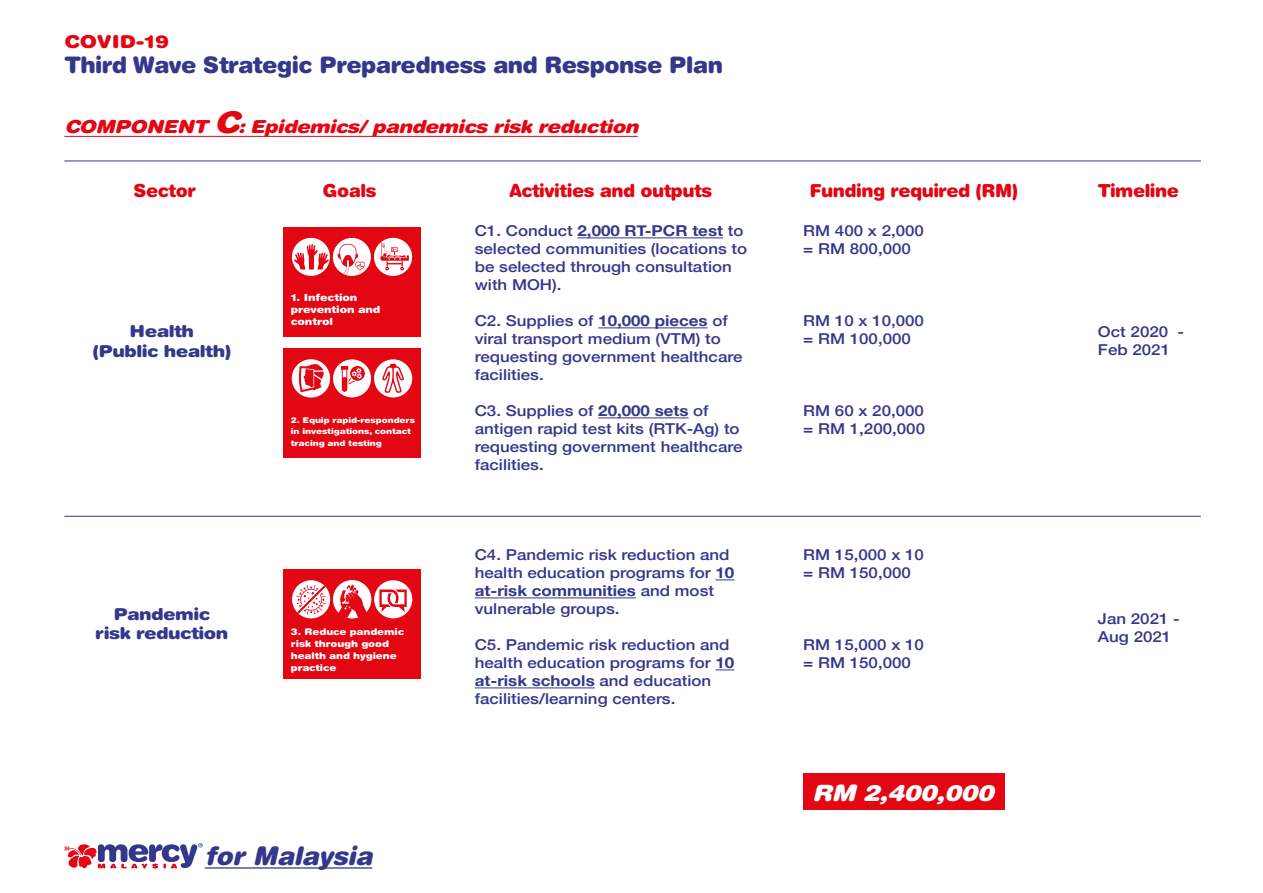
<style>
.page{position:relative;width:1263px;height:893px;background:#fff}
.page>*{position:absolute;margin:0;border:0;box-sizing:border-box;transform-origin:0 0}
.t1{font:italic 900 25.5px "Helvetica Rounded";letter-spacing:-.01em;color:#34378b}
.t2{font:900 22.8px "Helvetica Rounded";letter-spacing:-.025em;color:#34378b}
.t3{font:italic 900 22.5px "Helvetica Rounded";letter-spacing:-.03em;color:#fff;scale:1.14 1}
.t4{font:900 18px "Helvetica Rounded";letter-spacing:-.025em;color:#e30613}
.t5{font:italic 900 18px "Helvetica Rounded";letter-spacing:-.03em;color:#e30613;scale:1.14 1}
.t6{font:900 17.85px "Helvetica Rounded";color:#e30613;scale:1.17 1}
.t7{font:900 16.5px/19.8px "Helvetica Rounded";letter-spacing:-.03em;color:#34378b;text-align:center;scale:1.14 1}
.t8{font:500 15px/18px "Helvetica Neue";color:#34378b;scale:1.13 1}
.t9{font:900 9.9px/11.7px "Helvetica Rounded";letter-spacing:-.01em;color:#fff;scale:1.14 1}
.t10{font:900 9.15px/11.7px "Helvetica Rounded";letter-spacing:-.01em;color:#fff;scale:1.14 1}
.t11{font:900 7.95px/11.6px "Helvetica Rounded";letter-spacing:-.01em;color:#fff;scale:1.14 1}
.s1{font-size:30px}
.s2{font-weight:700}
</style>
<div class="page">
<svg style="left:64px;top:843px;width:139px;height:26px"></svg>
<hr style="left:205px;top:867px;width:167px;height:2px;background:#34378b">
<div style="left:803px;top:774px;width:202px;height:36px;background:#e30613"></div>
<hr style="left:64px;top:161px;width:1137px;height:1px;background:#34378b">
<hr style="left:64px;top:516px;width:1137px;height:1px;background:#34378b">
<hr style="left:64px;top:136px;width:150px;height:1px;background:#e30613">
<svg style="left:214px;top:136px;width:24px;height:1px"></svg>
<hr style="left:238px;top:136px;width:400px;height:1px;background:#e30613">
<div style="left:283px;top:348px;width:138px;height:110px;background:#e30613"></div>
<svg style="left:292px;top:359px;width:38px;height:39px"></svg>
<div style="left:374px;top:359px;width:38px;height:38px;background:#fff;border-radius:50%"></div>
<svg style="left:382px;top:364px;width:22px;height:29px"></svg>
<div style="left:333px;top:359px;width:38px;height:38px;background:#fff;border-radius:50%"></div>
<svg style="left:341px;top:366px;width:24px;height:26px"></svg>
<div style="left:283px;top:227px;width:138px;height:110px;background:#e30613"></div>
<div style="left:374px;top:238px;width:38px;height:38px;background:#fff;border-radius:50%"></div>
<svg style="left:380px;top:242px;width:29px;height:28px"></svg>
<div style="left:333px;top:238px;width:38px;height:38px;background:#fff;border-radius:50%"></div>
<svg style="left:337px;top:244px;width:28px;height:31px"></svg>
<div style="left:292px;top:238px;width:38px;height:38px;background:#fff;border-radius:50%"></div>
<svg style="left:294px;top:244px;width:35px;height:26px"></svg>
<hr style="left:578px;top:237px;width:145px;height:1px;background:#34378b">
<hr style="left:598px;top:327px;width:110px;height:1px;background:#34378b">
<hr style="left:598px;top:417px;width:91px;height:1px;background:#34378b">
<svg style="left:715px;top:579px;width:19px;height:1px"></svg>
<hr style="left:475px;top:597px;width:161px;height:1px;background:#34378b">
<svg style="left:715px;top:669px;width:19px;height:1px"></svg>
<hr style="left:475px;top:687px;width:120px;height:1px;background:#34378b">
<div style="left:283px;top:569px;width:138px;height:110px;background:#e30613"></div>
<svg style="left:292px;top:581px;width:38px;height:37px"></svg>
<div style="left:374px;top:580px;width:38px;height:38px;background:#fff;border-radius:50%"></div>
<svg style="left:379px;top:589px;width:28px;height:23px"></svg>
<div style="left:333px;top:580px;width:38px;height:38px;background:#fff;border-radius:50%"></div>
<svg style="left:337px;top:585px;width:31px;height:34px"></svg>
<p class="t6" style="left:64px;top:30px;width:91px">COVID-19</p>
<h2 class="t2" style="left:64px;top:50px;width:660px">Third Wave Strategic Preparedness and Response Plan</h2>
<p class="t5" style="left:64px;top:115px;width:505px">COMPONENT <span class="s1">C</span>: Epidemics/ pandemics risk reduction</p>
<p class="t4" style="left:133px;top:179px;width:64px">Sector</p>
<p class="t4" style="left:322px;top:179px;width:56px">Goals</p>
<p class="t4" style="left:509px;top:179px;width:204px">Activities and outputs</p>
<p class="t4" style="left:810px;top:179px;width:210px">Funding required (RM)</p>
<p class="t4" style="left:1098px;top:179px;width:82px">Timeline</p>
<p class="t7" style="left:92px;top:320px;width:123px">Health<br>(Public health)</p>
<p class="t9" style="left:291px;top:291px;width:80px">1. Infection prevention and control</p>
<p class="t11" style="left:291px;top:414px;width:111px">2. Equip rapid-responders in investigations, contact tracing and testing</p>
<p class="t7" style="left:95px;top:603px;width:118px">Pandemic risk reduction</p>
<p class="t10" style="left:291px;top:626px;width:101px">3. Reduce pandemic risk through good health and hygiene practice</p>
<h1 class="t1" style="left:205px;top:840px;width:169px">for Malaysia</h1>
<p class="t8" style="left:475px;top:221px;width:243px">C1. Conduct <span class="s2">2,000 RT-PCR test</span> to selected communities (locations to be selected through consultation with MOH).</p>
<p class="t8" style="left:475px;top:311px;width:238px">C2. Supplies of <span class="s2">10,000 pieces</span> of viral transport medium (VTM) to requesting government healthcare facilities.</p>
<p class="t8" style="left:475px;top:401px;width:238px">C3. Supplies of <span class="s2">20,000 sets</span> of antigen rapid test kits (RTK-Ag) to requesting government healthcare facilities.</p>
<p class="t8" style="left:475px;top:545px;width:231px">C4. Pandemic risk reduction and health education programs for <span class="s2">10 at-risk communities</span> and most vulnerable groups.</p>
<p class="t8" style="left:475px;top:635px;width:231px">C5. Pandemic risk reduction and health education programs for <span class="s2">10 at-risk schools</span> and education facilities/learning centers.</p>
<p class="t8" style="left:803px;top:221px;width:108px">RM 400 x 2,000 = RM 800,000</p>
<p class="t8" style="left:803px;top:311px;width:108px">RM 10 x 10,000 = RM 100,000</p>
<p class="t8" style="left:803px;top:401px;width:109px">RM 60 x 20,000 = RM 1,200,000</p>
<p class="t8" style="left:803px;top:545px;width:108px">RM 15,000 x 10 = RM 150,000</p>
<p class="t8" style="left:803px;top:635px;width:108px">RM 15,000 x 10 = RM 150,000</p>
<h3 class="t3" style="left:812px;top:779px;width:161px">RM 2,400,000</h3>
<p class="t8" style="left:1098px;top:321px;width:78px">Oct 2020 -<br>Feb 2021</p>
<p class="t8" style="left:1098px;top:609px;width:74px">Jan 2021 -<br>Aug 2021</p>
</div>
